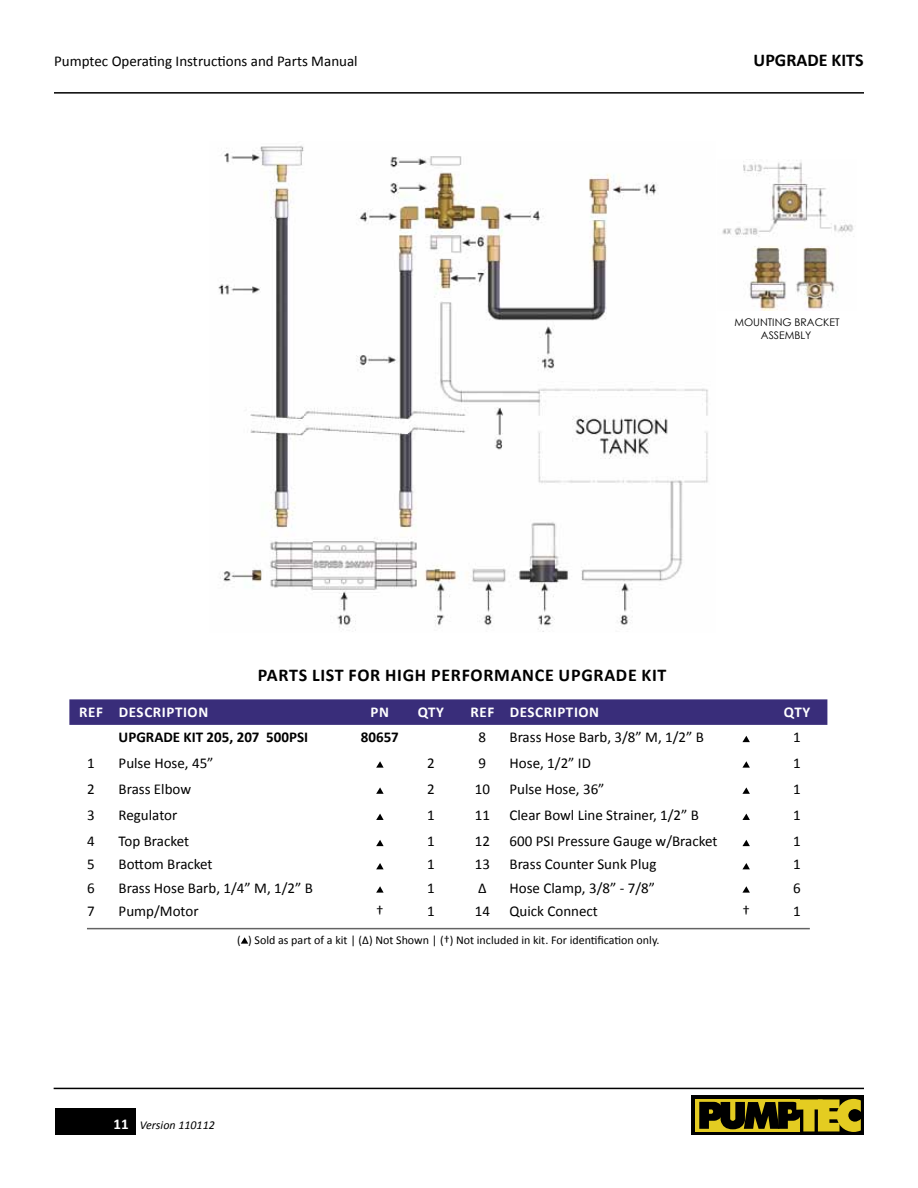
<style>
.page{position:relative;width:918px;height:1188px;background:#fff}
.page>*{position:absolute;margin:0;border:0;box-sizing:border-box;transform-origin:0 0}
.t1{font:700 18px "Calibri";letter-spacing:.035em;color:#000}
.t2{font:700 18px "Calibri";color:#000}
.t3{font:15px "Calibri";color:#000}
.t4{font:700 15px "Calibri";letter-spacing:.04em;color:#fff}
.t5{font:700 15px "Calibri";color:#000}
.t6{font:12px "Calibri";color:#000}
.t7{font:italic 12px "Calibri";color:#000}
.t8{font:10.5px/12.6px "Century Gothic";color:#000;text-align:center}
.s1{font-weight:700;font-style:normal;font-size:15px;color:#fff}
</style>
<div class="page">
<div style="left:692px;top:1096px;width:172px;height:39px;background:#000"></div>
<div style="left:695px;top:1099px;width:105px;height:32px;background:#e4cc21"></div>
<svg style="left:699px;top:1099px;width:162px;height:33px"></svg>
<div style="left:55px;top:1108px;width:80px;height:27px;background:#000"></div>
<hr style="left:54px;top:1088px;width:810px;height:1px;background:#000">
<hr style="left:54px;top:92px;width:810px;height:2px;background:#000">
<img style="left:218px;top:145px;width:490px;height:487px">
<svg style="left:69px;top:699px;width:758px;height:26px;background:#3c317c"></svg>
<svg style="left:742px;top:736px;width:8px;height:6px"></svg>
<svg style="left:376px;top:761px;width:8px;height:7px"></svg>
<svg style="left:742px;top:761px;width:8px;height:7px"></svg>
<svg style="left:376px;top:787px;width:8px;height:7px"></svg>
<svg style="left:742px;top:787px;width:8px;height:7px"></svg>
<svg style="left:376px;top:814px;width:8px;height:6px"></svg>
<svg style="left:742px;top:814px;width:8px;height:6px"></svg>
<svg style="left:376px;top:840px;width:8px;height:6px"></svg>
<svg style="left:742px;top:840px;width:8px;height:6px"></svg>
<svg style="left:376px;top:863px;width:8px;height:6px"></svg>
<svg style="left:742px;top:863px;width:8px;height:6px"></svg>
<svg style="left:376px;top:886px;width:8px;height:7px"></svg>
<svg style="left:742px;top:886px;width:8px;height:7px"></svg>
<hr style="left:87px;top:928px;width:723px;height:1px;background:#636363">
<svg style="left:241px;top:937px;width:7px;height:7px"></svg>
<img style="left:722px;top:160px;width:132px;height:150px">
<p class="t3" style="left:54px;top:51px;width:305px">Pumptec Operating Instructions and Parts Manual</p>
<p class="t2" style="left:754px;top:49px;width:112px">UPGRADE KITS</p>
<p class="t8" style="left:734px;top:316px;width:107px">MOUNTING BRACKET<br>ASSEMBLY</p>
<p class="t1" style="left:258px;top:664px;width:226px">PARTS LIST FOR HIG H PERFORMAN</p>
<p class="t1" style="left:535px;top:664px;width:59px">CE UPGRA</p>
<p class="t1" style="left:616px;top:664px;width:35px">DE KIT</p>
<p class="t4" style="left:79px;top:702px;width:9px">REF</p>
<p class="t4" style="left:119px;top:702px;width:91px">DESCRIPTION</p>
<p class="t4" style="left:371px;top:702px;width:20px">PN</p>
<p class="t4" style="left:418px;top:702px;width:28px">QTY</p>
<p class="t4" style="left:470px;top:702px;width:9px">REF</p>
<p class="t4" style="left:510px;top:702px;width:91px">DESCRIPTION</p>
<p class="t4" style="left:784px;top:702px;width:28px">QTY</p>
<p class="t5" style="left:119px;top:728px;width:189px">UPGRADE KIT 205, 207 500PSI</p>
<p class="t5" style="left:361px;top:728px;width:40px">80657</p>
<p class="t3" style="left:479px;top:728px;width:9px">8</p>
<p class="t3" style="left:510px;top:728px;width:196px">Brass Hose Barb, 3/8” M, 1/2” B</p>
<p class="t3" style="left:793px;top:728px;width:9px">1</p>
<p class="t3" style="left:87px;top:753px;width:9px">1</p>
<p class="t3" style="left:119px;top:753px;width:96px">Pulse Hose, 45”</p>
<p class="t3" style="left:427px;top:753px;width:9px">2</p>
<p class="t3" style="left:479px;top:753px;width:9px">9</p>
<p class="t3" style="left:510px;top:753px;width:83px">Hose, 1/2” ID</p>
<p class="t3" style="left:793px;top:753px;width:9px">1</p>
<p class="t3" style="left:87px;top:779px;width:9px">2</p>
<p class="t3" style="left:119px;top:779px;width:74px">Brass Elbow</p>
<p class="t3" style="left:427px;top:779px;width:9px">2</p>
<p class="t3" style="left:475px;top:779px;width:17px">10</p>
<p class="t3" style="left:510px;top:779px;width:96px">Pulse Hose, 36”</p>
<p class="t3" style="left:793px;top:779px;width:9px">1</p>
<p class="t3" style="left:87px;top:806px;width:9px">3</p>
<p class="t3" style="left:119px;top:806px;width:60px">Regulator</p>
<p class="t3" style="left:427px;top:806px;width:9px">1</p>
<p class="t3" style="left:475px;top:806px;width:17px">11</p>
<p class="t3" style="left:510px;top:806px;width:191px">Clear Bowl Line Strainer, 1/2” B</p>
<p class="t3" style="left:793px;top:806px;width:9px">1</p>
<p class="t3" style="left:87px;top:832px;width:9px">4</p>
<p class="t3" style="left:119px;top:832px;width:72px">Top Bracket</p>
<p class="t3" style="left:427px;top:832px;width:9px">1</p>
<p class="t3" style="left:475px;top:832px;width:17px">12</p>
<p class="t3" style="left:510px;top:832px;width:209px">600 PSI Pressure Gauge w/Bracket</p>
<p class="t3" style="left:793px;top:832px;width:9px">1</p>
<p class="t3" style="left:87px;top:855px;width:9px">5</p>
<p class="t3" style="left:119px;top:855px;width:96px">Bottom Bracket</p>
<p class="t3" style="left:427px;top:855px;width:9px">1</p>
<p class="t3" style="left:475px;top:855px;width:17px">13</p>
<p class="t3" style="left:510px;top:855px;width:148px">Brass Counter Sunk Plug</p>
<p class="t3" style="left:793px;top:855px;width:9px">1</p>
<p class="t3" style="left:87px;top:878px;width:9px">6</p>
<p class="t3" style="left:119px;top:878px;width:196px">Brass Hose Barb, 1/4” M, 1/2” B</p>
<p class="t3" style="left:427px;top:878px;width:9px">1</p>
<p class="t3" style="left:478px;top:878px;width:10px">Δ</p>
<p class="t3" style="left:510px;top:878px;width:147px">Hose Clamp, 3/8” - 7/8”</p>
<p class="t3" style="left:793px;top:878px;width:9px">6</p>
<p class="t3" style="left:87px;top:901px;width:9px">7</p>
<p class="t3" style="left:119px;top:901px;width:82px">Pump/Motor</p>
<p class="t3" style="left:376px;top:901px;width:9px">†</p>
<p class="t3" style="left:427px;top:901px;width:9px">1</p>
<p class="t3" style="left:475px;top:901px;width:17px">14</p>
<p class="t3" style="left:510px;top:901px;width:90px">Quick Connect</p>
<p class="t3" style="left:742px;top:901px;width:9px">†</p>
<p class="t3" style="left:793px;top:901px;width:9px">1</p>
<p class="t6" style="left:237px;top:932px;width:424px">( ) Sold as part of a kit | (Δ) Not Shown | (†) Not included in kit. For identification only.</p>
<p class="t7" style="left:113px;top:1117px;width:103px"><span class="s1">11</span> Version 110112</p>
</div>
